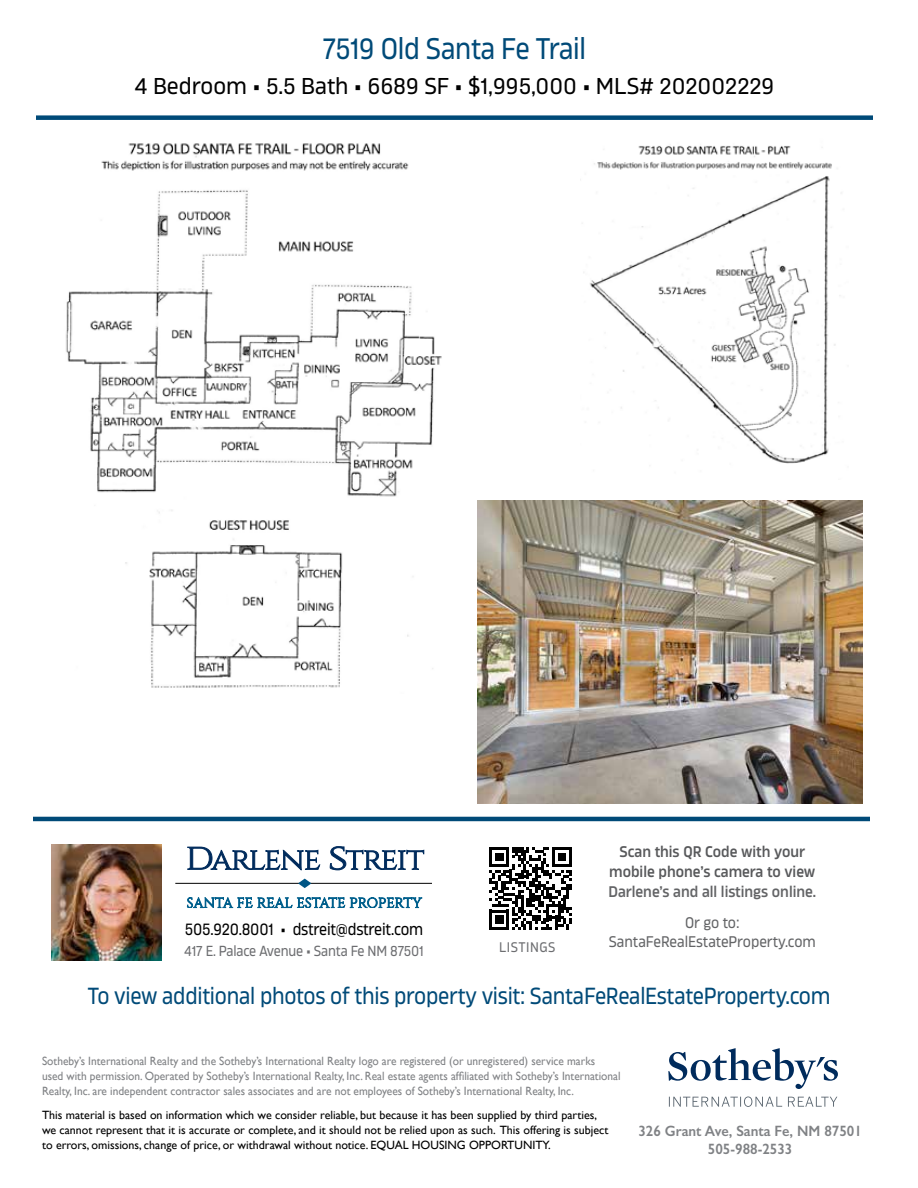
<style>
.page{position:relative;width:918px;height:1188px;background:#fff}
.page>*{position:absolute;margin:0;border:0;box-sizing:border-box;transform-origin:0 0}
.t1{font:29.85px "Karibu";letter-spacing:-.01em;color:#004a78;scale:.93 1}
.t2{font:23.25px "Karibu";letter-spacing:-.01em;color:#004a78;scale:.93 1}
.t3{font:22.8px "Karibu";color:#000}
.t4{font:16.5px "Karibu";letter-spacing:-.015em;color:#000;scale:.93 1}
.t5{font:600 15.3px/20.2px "Karibu";color:#58595b;text-align:center;scale:.95 1}
.t6{font:15.3px "Karibu";color:#636466;scale:.95 1}
.t7{font:600 15.3px "Karibu";color:#636466;scale:.95 1}
.t8{font:600 15px/18px "Gill Sans";color:#808285;text-align:center;scale:.95 1}
.t9{font:14.55px "Karibu";letter-spacing:-.01em;color:#6d6e71;scale:.93 1}
.t10{font:13.8px "Karibu";letter-spacing:.04em;color:#6d6e71;scale:.95 1}
.t11{font:12px/15px "Gill Sans";color:#808285;scale:.95 1}
.t12{font:12px/15px "Gill Sans";color:#000}
</style>
<div class="page">
<svg style="left:187px;top:847px;width:133px;height:23px"></svg>
<svg style="left:330px;top:846px;width:94px;height:24px"></svg>
<hr style="left:175px;top:883px;width:256px;height:1px;background:#000">
<svg style="left:298px;top:879px;width:13px;height:9px"></svg>
<svg style="left:187px;top:897px;width:235px;height:11px"></svg>
<img style="left:51px;top:845px;width:111px;height:116px">
<svg style="left:668px;top:1048px;width:170px;height:41px"></svg>
<svg style="left:669px;top:1096px;width:168px;height:11px"></svg>
<svg style="left:489px;top:847px;width:83px;height:83px"></svg>
<hr style="left:33px;top:817px;width:837px;height:4px;background:#004a78">
<div style="left:36px;top:115px;width:837px;height:5px;background:#004a78"></div>
<img style="left:583px;top:146px;width:259px;height:318px">
<img style="left:66px;top:143px;width:376px;height:545px">
<img style="left:477px;top:500px;width:386px;height:304px">
<h1 class="t1" style="left:323px;top:30px;width:285px">7519 Old Santa Fe Trail</h1>
<h3 class="t3" style="left:135px;top:71px;width:641px">4 Bedroom • 5.5 Bath • 6689 SF • $1,995,000 • MLS# 202002229</h3>
<h3 class="t4" style="left:185px;top:919px;width:258px">505.920.8001 • dstreit@dstreit.com</h3>
<p class="t9" style="left:184px;top:942px;width:259px">417 E. Palace Avenue • Santa Fe NM 87501</p>
<p class="t5" style="left:609px;top:841px;width:219px">Scan this QR Code with your mobile phone’s camera to view</p>
<p class="t7" style="left:608px;top:882px;width:220px">Darlene’s and all listings online.</p>
<p class="t6" style="left:685px;top:913px;width:59px">Or go to:</p>
<p class="t10" style="left:499px;top:938px;width:61px">LISTINGS</p>
<p class="t6" style="left:609px;top:932px;width:220px">SantaFeRealEstateProperty.com</p>
<h2 class="t2" style="left:87px;top:981px;width:801px">To view additional photos of this property visit: SantaFeRealEstateProperty.com</h2>
<p class="t11" style="left:42px;top:1054px;width:611px">Sotheby’s International Realty and the Sotheby’s International Realty logo are registered (or unregistered) service marks<br>used with permission. Operated by Sotheby’s International Realty, Inc. Real estate agents affiliated with Sotheby’s International<br>Realty, Inc. are independent contractor sales associates and are not employees of Sotheby’s International Realty, Inc.</p>
<p class="t12" style="left:42px;top:1108px;width:568px">This material is based on information which we consider reliable, but because it has been supplied by third parties, we cannot represent that it is accurate or complete, and it should not be relied upon as such. This offering is subject to errors, omissions, change of price, or withdrawal without notice. EQUAL HOUSING OPPORTUNITY.</p>
<p class="t8" style="left:638px;top:1122px;width:237px">326 Grant Ave, Santa Fe, NM 87501<br>505-988-2533</p>
</div>
